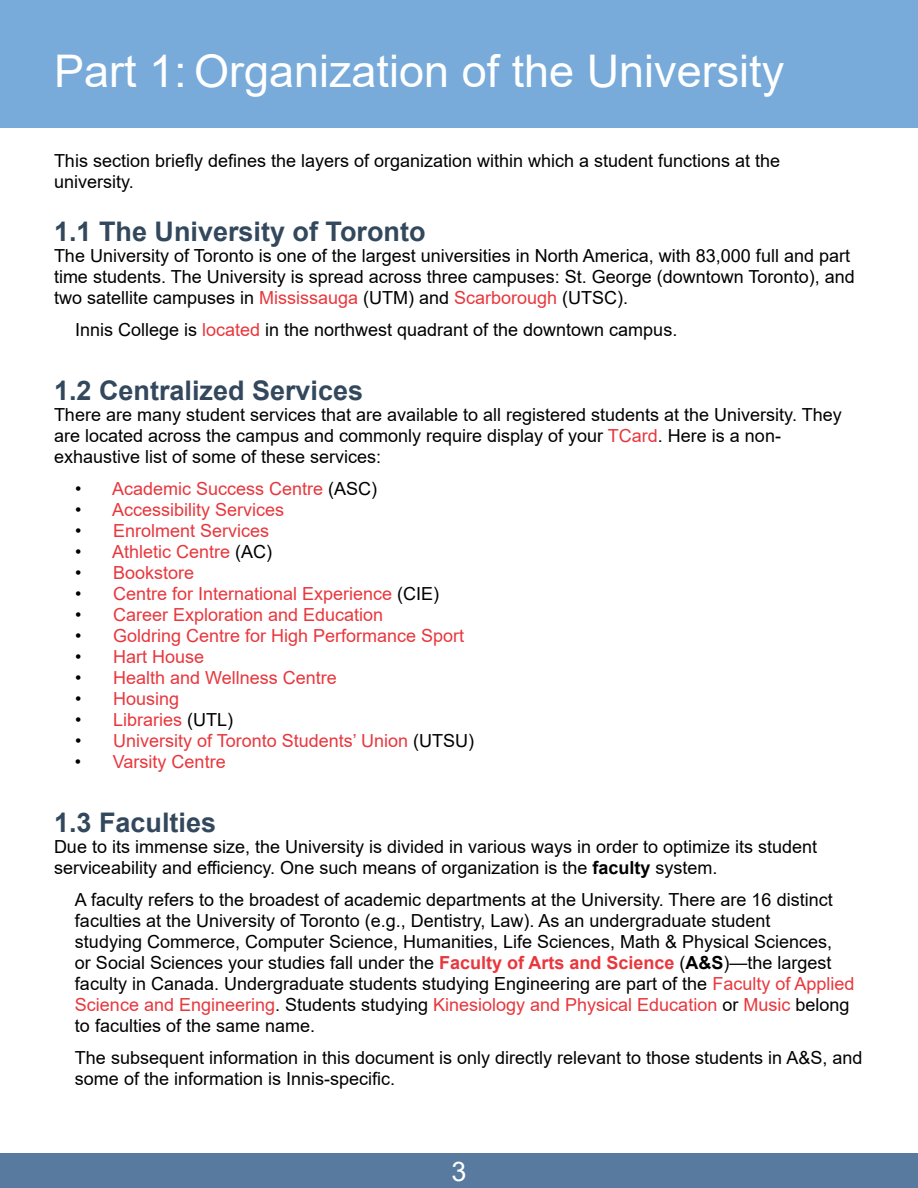
<style>
.page{position:relative;width:918px;height:1188px;background:#fff}
.page>*{position:absolute;margin:0;border:0;box-sizing:border-box;transform-origin:0 0}
.t1{font:45px "Arial";color:#fff}
.t2{font:700 27px "Arial";color:#33485d}
.t3{font:27px "Arial";color:#fff}
.t4{font:18px/21px "Arial";color:#000}
.t5{font:18px "Arial";color:#e8373d}
.s1{color:#e8373d}
.s2{color:#000}
.s3{font-weight:700}
.s4{font-weight:700;color:#e8373d}
</style>
<div class="page">
<div style="left:0;top:1153px;width:918px;height:35px;background:#577a9e"></div>
<div style="left:0;top:0;width:918px;height:128px;background:#78abd9"></div>
<h1 class="t1" style="left:54px;top:40px;width:732px">Part 1: Organization of the University</h1>
<p class="t4" style="left:54px;top:150px;width:728px">This section briefly defines the layers of organization within which a student functions at the university.</p>
<h2 class="t2" style="left:54px;top:213px;width:373px">1.1 The University of Toronto</h2>
<p class="t4" style="left:54px;top:246px;width:802px">The University of Toronto is one of the largest universities in North America, with 83,000 full and part time students. The University is spread across three campuses: St. George (downtown Toronto), and two satellite campuses in <span class="s1">Mississauga</span> (UTM) and <span class="s1">Scarborough</span> (UTSC).</p>
<p class="t4" style="left:75px;top:319px;width:604px">Innis College is <span class="s1">located</span> in the northwest quadrant of the downtown campus.</p>
<h2 class="t2" style="left:54px;top:372px;width:311px">1.2 Centralized Services</h2>
<p class="t4" style="left:54px;top:405px;width:789px">There are many student services that are available to all registered students at the University. They are located across the campus and commonly require display of your <span class="s1">TCard</span>. Here is a non&shy;exhaustive list of some of these services:</p>
<p class="t5" style="left:75px;top:477px;width:304px"><span class="s2">•</span> Academic Success Centre <span class="s2">(ASC)</span></p>
<p class="t5" style="left:75px;top:498px;width:211px"><span class="s2">•</span> Accessibility Services</p>
<p class="t5" style="left:75px;top:519px;width:196px"><span class="s2">•</span> Enrolment Services</p>
<p class="t5" style="left:75px;top:540px;width:199px"><span class="s2">•</span> Athletic Centre <span class="s2">(AC)</span></p>
<p class="t5" style="left:75px;top:561px;width:121px"><span class="s2">•</span> Bookstore</p>
<p class="t5" style="left:75px;top:582px;width:366px"><span class="s2">•</span> Centre for International Experience <span class="s2">(CIE)</span></p>
<p class="t5" style="left:75px;top:603px;width:310px"><span class="s2">•</span> Career Exploration and Education</p>
<p class="t5" style="left:75px;top:624px;width:391px"><span class="s2">•</span> Goldring Centre for High Performance Sport</p>
<p class="t5" style="left:75px;top:645px;width:131px"><span class="s2">•</span> Hart House</p>
<p class="t5" style="left:75px;top:666px;width:263px"><span class="s2">•</span> Health and Wellness Centre</p>
<p class="t5" style="left:75px;top:687px;width:106px"><span class="s2">•</span> Housing</p>
<p class="t5" style="left:75px;top:708px;width:160px"><span class="s2">•</span> Libraries <span class="s2">(UTL)</span></p>
<p class="t5" style="left:75px;top:729px;width:401px"><span class="s2">•</span> University of Toronto Students’ Union <span class="s2">(UTSU)</span></p>
<p class="t5" style="left:75px;top:750px;width:152px"><span class="s2">•</span> Varsity Centre</p>
<h2 class="t2" style="left:54px;top:804px;width:164px">1.3 Faculties</h2>
<p class="t4" style="left:54px;top:837px;width:765px">Due to its immense size, the University is divided in various ways in order to optimize its student serviceability and efficiency. One such means of organization is the <span class="s3">faculty</span> system.</p>
<p class="t4" style="left:75px;top:889px;width:781px">A faculty refers to the broadest of academic departments at the University. There are 16 distinct faculties at the University of Toronto (e.g., Dentistry, Law). As an undergraduate student<br>studying Commerce, Computer Science, Humanities, Life Sciences, Math &amp; Physical Sciences,<br>or Social Sciences your studies fall under the <span class="s4">Faculty of Arts and Science</span> (<span class="s3">A&amp;S</span>)—the largest faculty in Canada. Undergraduate students studying Engineering are part of the <span class="s1">Faculty of Applied Science and Engineering</span>. Students studying <span class="s1">Kinesiology and Physical Education</span> or <span class="s1">Music</span> belong to faculties of the same name.</p>
<p class="t4" style="left:75px;top:1047px;width:789px">The subsequent information in this document is only directly relevant to those students in A&amp;S, and some of the information is Innis-specific.</p>
<h2 class="t3" style="left:451px;top:1152px;width:17px">3</h2>
</div>
